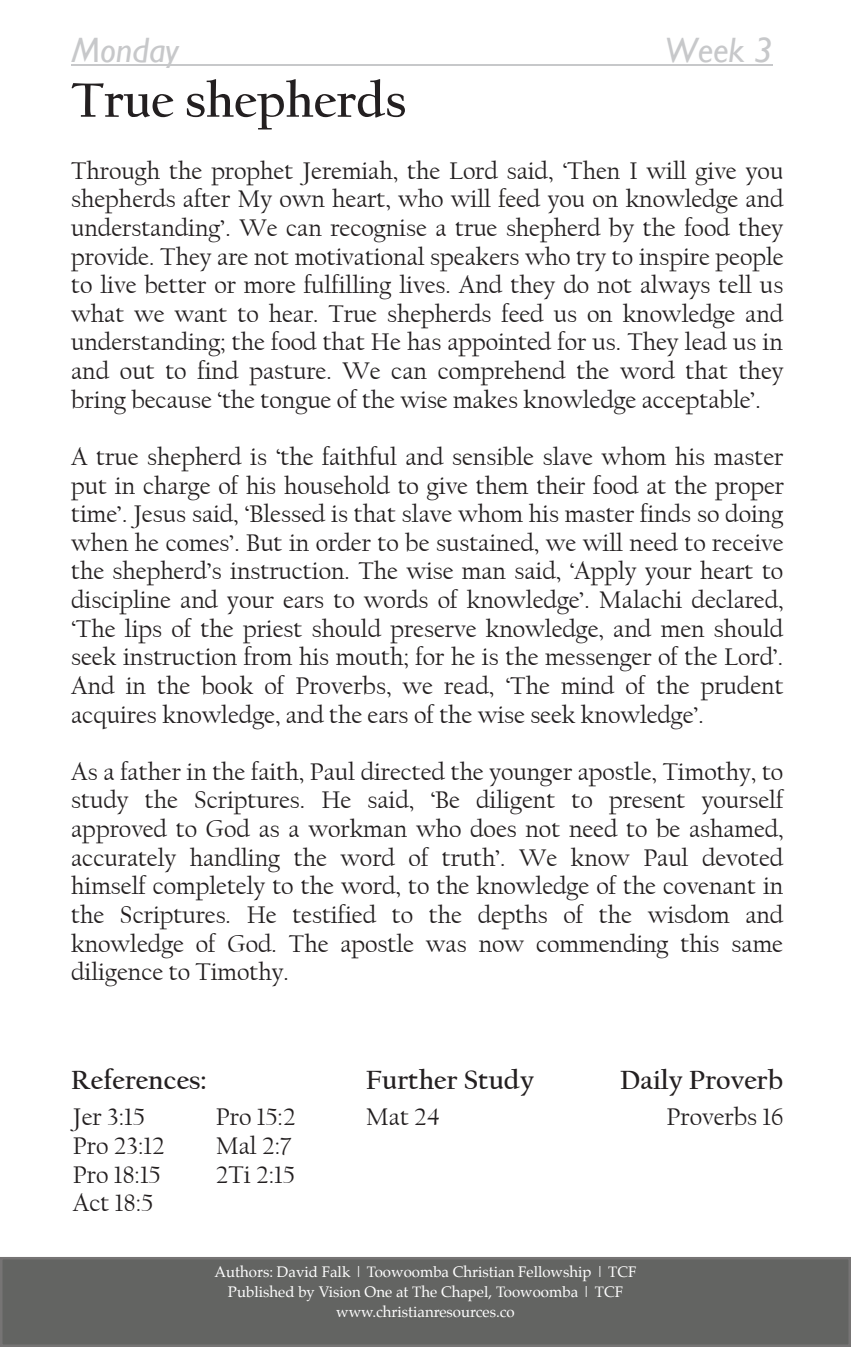
<style>
.page{position:relative;width:851px;height:1347px;background:#fff}
.page>*{position:absolute;margin:0;border:0;box-sizing:border-box;transform-origin:0 0}
.t1{font:700 50.25px "Californian FB";color:#231f20}
.t2{font:italic 35.25px "Gill Sans";color:#c7c8ca}
.t3{font:700 27.75px "Californian FB";color:#231f20}
.t4{font:25.25px/28.5px "Californian FB";color:#231f20;text-align:justify}
.t5{font:15px/20px "Palatino";color:#fff;text-align:center}
</style>
<div class="page">
<div style="left:1px;top:1258px;width:848px;height:87px;background:#636462"></div>
<svg style="left:0;top:1257px;width:1px;height:89px"></svg>
<hr style="left:71px;top:65px;width:701px;height:1px;background:#c7c8ca">
<h2 class="t2" style="left:71px;top:29px;width:109px">Monday</h2>
<h2 class="t2" style="left:665px;top:29px;width:109px">Week 3</h2>
<h1 class="t1" style="left:71px;top:72px;width:336px">True shepherds</h1>
<p class="t4" style="left:71px;top:157px;width:714px">Through the prophet Jeremiah, the Lord said, ‘Then I will give you shepherds after My own heart, who will feed you on knowledge and understanding’. We can recognise a true shepherd by the food they provide. They are not motivational speakers who try to inspire people to live better or more fulfilling lives. And they do not always tell us what we want to hear. True shepherds feed us on knowledge and understanding; the food that He has appointed for us. They lead us in and out to find pasture. We can comprehend the word that they bring because ‘the tongue of the wise makes knowledge acceptable’.</p>
<p class="t4" style="left:71px;top:443px;width:714px">A true shepherd is ‘the faithful and sensible slave whom his master put in charge of his household to give them their food at the proper time’. Jesus said, ‘Blessed is that slave whom his master finds so doing when he comes’. But in order to be sustained, we will need to receive the shepherd’s instruction. The wise man said, ‘Apply your heart to discipline and your ears to words of knowledge’. Malachi declared, ‘The lips of the priest should preserve knowledge, and men should seek instruction from his mouth; for he is the messenger of the Lord’.<br>And in the book of Proverbs, we read, ‘The mind of the prudent acquires knowledge, and the ears of the wise seek knowledge’.</p>
<p class="t4" style="left:71px;top:757px;width:713px">As a father in the faith, Paul directed the younger apostle, Timothy, to study the Scriptures. He said, ‘Be diligent to present yourself approved to God as a workman who does not need to be ashamed, accurately handling the word of truth’. We know Paul devoted himself completely to the word, to the knowledge of the covenant in the Scriptures. He testified to the depths of the wisdom and knowledge of God. The apostle was now commending this same diligence to Timothy.</p>
<p class="t3" style="left:366px;top:1064px;width:170px">Further Study</p>
<p class="t3" style="left:71px;top:1064px;width:137px">References:</p>
<p class="t3" style="left:620px;top:1064px;width:164px">Daily Proverb</p>
<p class="t4" style="left:73px;top:1103px;width:73px">Jer 3:15</p>
<p class="t4" style="left:216px;top:1103px;width:81px">Pro 15:2</p>
<p class="t4" style="left:366px;top:1102px;width:76px">Mat 24</p>
<p class="t4" style="left:73px;top:1132px;width:93px">Pro 23:12</p>
<p class="t4" style="left:216px;top:1132px;width:77px">Mal 2:7</p>
<p class="t4" style="left:73px;top:1160px;width:89px">Pro 18:15</p>
<p class="t4" style="left:216px;top:1160px;width:80px">2Ti 2:15</p>
<p class="t4" style="left:73px;top:1189px;width:82px">Act 18:5</p>
<p class="t4" style="left:666px;top:1103px;width:118px">Proverbs 16</p>
<p class="t5" style="left:214px;top:1261px;width:423px">Authors: David Falk | Toowoomba Christian Fellowship | TCF<br>Published by Vision One at The Chapel, Toowoomba | TCF www.christianresources.co</p>
</div>
